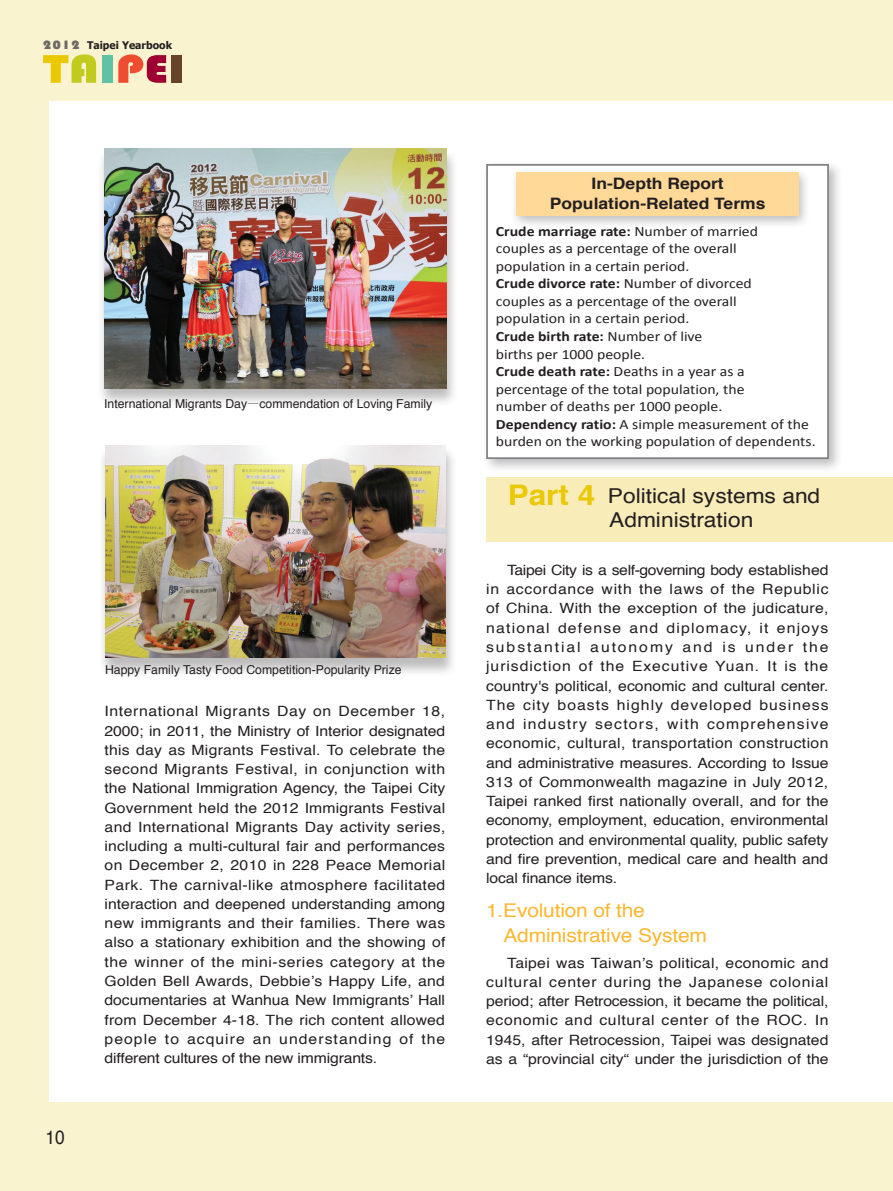
<style>
.page{position:relative;width:893px;height:1191px;background:#faf3d0}
.page>*{position:absolute;margin:0;border:0;box-sizing:border-box;transform-origin:0 0}
.t1{font:41.48px "Bauhaus 93";color:#eac802;scale:1.22 1}
.t2{font:20.47px/24px "Helvetica";color:#231f20;scale:1.11 1}
.t3{font:19.25px "Helvetica";color:#231f20;scale:.9 1}
.t4{font:18.9px/25.2px "Helvetica";letter-spacing:-.01em;color:#fcb731;scale:1.11 1}
.t5{font:700 15.75px/19.2px "Helvetica";color:#231f20;text-align:center;scale:1.11 1}
.t6{font:14.17px/19.2px "Helvetica";letter-spacing:-.005em;color:#231f20;text-align:justify;scale:1.11 1}
.t7{font:14.17px/17.5px "Calibri";color:#231f20;scale:1.11 1}
.t8{font:12.25px "Helvetica";color:#231f20}
.t9{font:700 10.5px "Tahoma";color:#231f20}
.s1{font-family:"Bauhaus 93";font-weight:400;font-size:12.42px;color:#6d6a66}
.s2{color:#c1cb1f}
.s3{color:#5fc2a4}
.s4{color:#ef4d2f}
.s5{color:#9e0131}
.s6{color:#674428}
.s7{font-family:"AR Hei B5";font-weight:500}
.s8{font-weight:700}
.s9{font-weight:700;font-size:28.35px;color:#eac802}
</style>
<div class="page">
<div style="left:49px;top:101px;width:844px;height:1000px;background:#fff"></div>
<div style="left:486px;top:477px;width:407px;height:65px;background:#f8ecb9"></div>
<div style="left:482px;top:160px;width:361px;height:314px;background:#231f20;opacity:.3"></div>
<div style="left:486px;top:164px;width:343px;height:295px;background:#fff;border:2px solid #808285"></div>
<div style="left:98px;top:446px;width:360px;height:231px;background:#231f20;opacity:.3"></div>
<img style="left:105px;top:446px;width:340px;height:212px">
<div style="left:97px;top:149px;width:362px;height:258px;background:#231f20;opacity:.3"></div>
<img style="left:104px;top:149px;width:342px;height:239px">
<div style="left:509px;top:167px;width:302px;height:63px;background:#231f20;opacity:.3"></div>
<div style="left:517px;top:172px;width:282px;height:44px;background:#fed998"></div>
<p class="t9" style="left:43px;top:38px;width:131px"><span class="s1">2012</span> Taipei Yearbook</p>
<h1 class="t1" style="left:43px;top:45px;width:118px">T<span class="s2">A</span><span class="s3">I</span><span class="s4">P</span><span class="s5">E</span><span class="s6">I</span></h1>
<p class="t8" style="left:104px;top:394px;width:330px">International Migrants Day<span class="s7">—</span>commendation of Loving Family</p>
<p class="t8" style="left:105px;top:660px;width:298px">Happy Family Tasty Food Competition-Popularity Prize</p>
<h3 class="t3" style="left:45px;top:1122px;width:23px">10</h3>
<p class="t6" style="left:105px;top:702px;width:309px">International Migrants Day on December 18, 2000; in 2011, the Ministry of Interior designated this day as Migrants Festival. To celebrate the second Migrants Festival, in conjunction with the National Immigration Agency, the Taipei City Government held the 2012 Immigrants Festival and International Migrants Day activity series, including a multi-cultural fair and performances on December 2, 2010 in 228 Peace Memorial Park. The carnival-like atmosphere facilitated interaction and deepened understanding among new immigrants and their families. There was also a stationary exhibition and the showing of the winner of the mini-series category at the Golden Bell Awards, Debbie’s Happy Life, and documentaries at Wanhua New Immigrants’ Hall from December 4-18. The rich content allowed people to acquire an understanding of the different cultures of the new immigrants.</p>
<p class="t5" style="left:550px;top:174px;width:196px">In-Depth Report<br>Population-Related Terms</p>
<p class="t7" style="left:496px;top:222px;width:290px"><span class="s8">Crude marriage rate:</span> Number of married<br>couples as a percentage of the overall<br>population in a certain period.<br><span class="s8">Crude divorce rate:</span> Number of divorced<br>couples as a percentage of the overall<br>population in a certain period.<br><span class="s8">Crude birth rate:</span> Number of live<br>births per 1000 people.<br><span class="s8">Crude death rate:</span> Deaths in a year as a percentage of the total population, the<br>number of deaths per 1000 people.<br><span class="s8">Dependency ratio:</span> A simple measurement of the burden on the working population of dependents.</p>
<h2 class="t2" style="left:609px;top:485px;width:192px;text-indent:-101px"><span class="s9">Part 4</span> Political systems and<br>Administration</h2>
<p class="t6" style="left:486px;top:561px;width:310px;text-indent:21px">Taipei City is a self-governing body established in accordance with the laws of the Republic of China. With the exception of the judicature, national defense and diplomacy, it enjoys substantial autonomy and is under the jurisdiction of the Executive Yuan. It is the country's political, economic and cultural center.<br>The city boasts highly developed business and industry sectors, with comprehensive economic, cultural, transportation construction and administrative measures. According to Issue 313 of Commonwealth magazine in July 2012, Taipei ranked first nationally overall, and for the economy, employment, education, environmental protection and environmental quality, public safety and fire prevention, medical care and health and local finance items.</p>
<h3 class="t4" style="left:503px;top:898px;width:185px;text-indent:-17px">1. Evolution of the<br>Administrative System</h3>
<p class="t6" style="left:486px;top:953px;width:310px;text-indent:21px">Taipei was Taiwan’s political, economic and cultural center during the Japanese colonial period; after Retrocession, it became the political, economic and cultural center of the ROC. In 1945, after Retrocession, Taipei was designated as a “provincial city“ under the jurisdiction of the</p>
</div>
